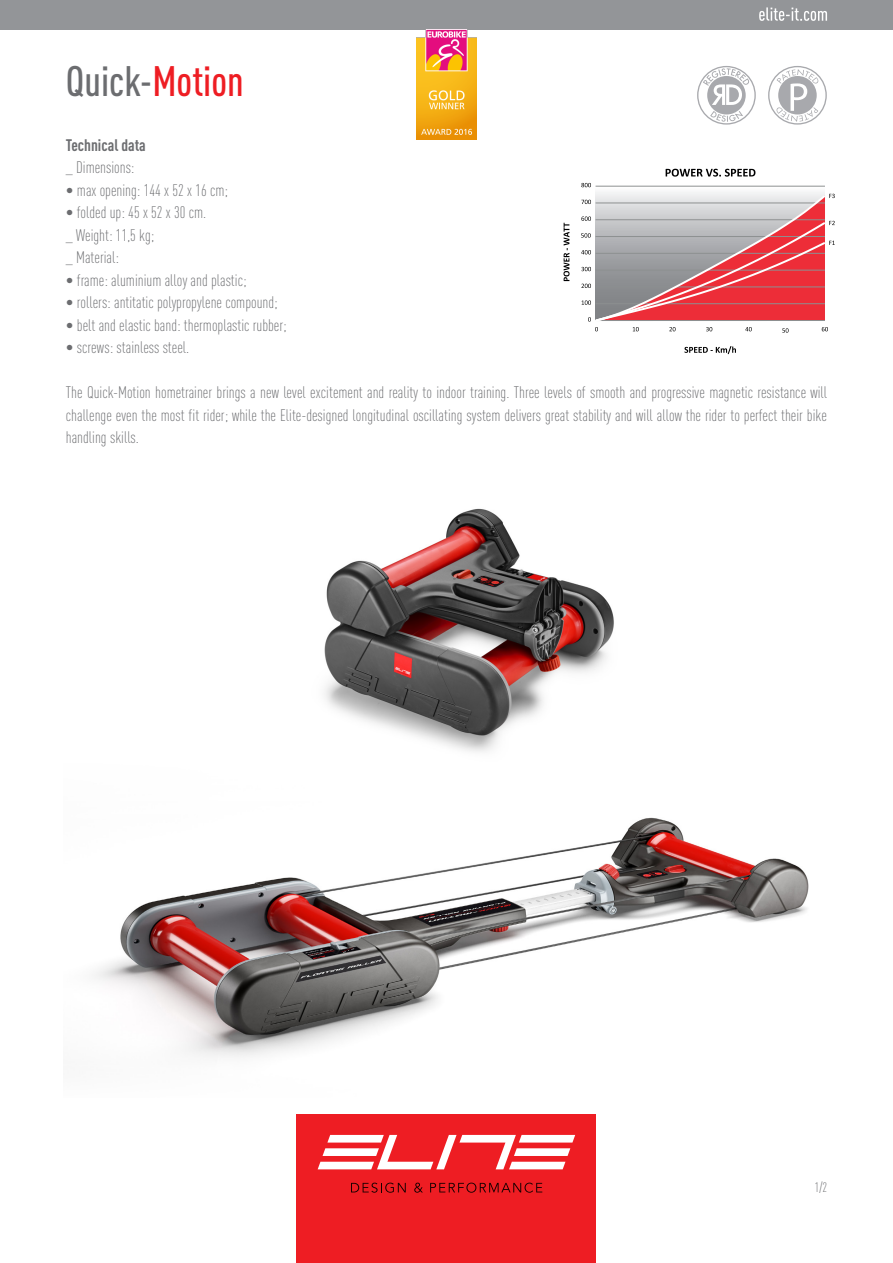
<style>
.page{position:relative;width:893px;height:1263px;background:#fff}
.page>*{position:absolute;margin:0;border:0;box-sizing:border-box;transform-origin:0 0}
.t1{font:500 42px "DIN Cond";color:#6c6d70}
.t2{font:300 16.5px/22.5px "DIN Cond";color:#6c6d70;text-align:justify}
.t3{font:700 16.5px "DIN Cond";color:#6c6d70}
.t4{font:300 13.5px "DIN Cond";color:#6c6d70}
.s1{color:#ee1d23}
</style>
<div class="page">
<div style="left:297px;top:1114px;width:299px;height:149px;background:#ee1d23"></div>
<svg style="left:318px;top:1135px;width:257px;height:34px"></svg>
<svg style="left:351px;top:1182px;width:55px;height:11px"></svg>
<svg style="left:414px;top:1182px;width:9px;height:11px"></svg>
<svg style="left:430px;top:1182px;width:112px;height:11px"></svg>
<div style="left:0;top:0;width:893px;height:30px;background:#939598"></div>
<svg style="left:759px;top:7px;width:68px;height:14px"></svg>
<img style="left:416px;top:30px;width:61px;height:109px">
<img style="left:94px;top:817px;width:715px;height:240px">
<svg style="left:563px;top:168px;width:271px;height:187px"></svg>
<svg style="left:666px;top:169px;width:89px;height:8px"></svg>
<svg style="left:684px;top:346px;width:52px;height:8px"></svg>
<svg style="left:563px;top:223px;width:6px;height:58px"></svg>
<hr style="left:596px;top:186px;width:229px;height:1px;background:#8d9091">
<svg style="left:581px;top:183px;width:10px;height:4px"></svg>
<svg style="left:581px;top:194px;width:254px;height:139px"></svg>
<img style="left:324px;top:508px;width:290px;height:244px">
<svg style="left:768px;top:66px;width:59px;height:59px"></svg>
<svg style="left:697px;top:66px;width:59px;height:59px"></svg>
<h1 class="t1" style="left:66px;top:56px;width:179px">Quick-<span class="s1">Motion</span></h1>
<p class="t3" style="left:66px;top:135px;width:81px">Technical data</p>
<p class="t2" style="left:66px;top:156px;width:70px">_ Dimensions:</p>
<p class="t2" style="left:66px;top:179px;width:164px">• max opening: 144 x 52 x 16 cm;</p>
<p class="t2" style="left:66px;top:201px;width:142px">• folded up: 45 x 52 x 30 cm.</p>
<p class="t2" style="left:66px;top:224px;width:90px">_ Weight: 11,5 kg;</p>
<p class="t2" style="left:66px;top:246px;width:55px">_ Material:</p>
<p class="t2" style="left:66px;top:269px;width:182px">• frame: aluminium alloy and plastic;</p>
<p class="t2" style="left:66px;top:291px;width:213px">• rollers: antitatic polypropylene compound;</p>
<p class="t2" style="left:66px;top:314px;width:222px">• belt and elastic band: thermoplastic rubber;</p>
<p class="t2" style="left:66px;top:336px;width:125px">• screws: stainless steel.</p>
<p class="t2" style="left:66px;top:381px;width:763px">The Quick-Motion hometrainer brings a new level excitement and reality to indoor training. Three levels of smooth and progressive magnetic resistance will challenge even the most fit rider; while the Elite-designed longitudinal oscillating system delivers great stability and will allow the rider to perfect their bike handling skills.</p>
<p class="t4" style="left:815px;top:1180px;width:14px">1/2</p>
</div>
